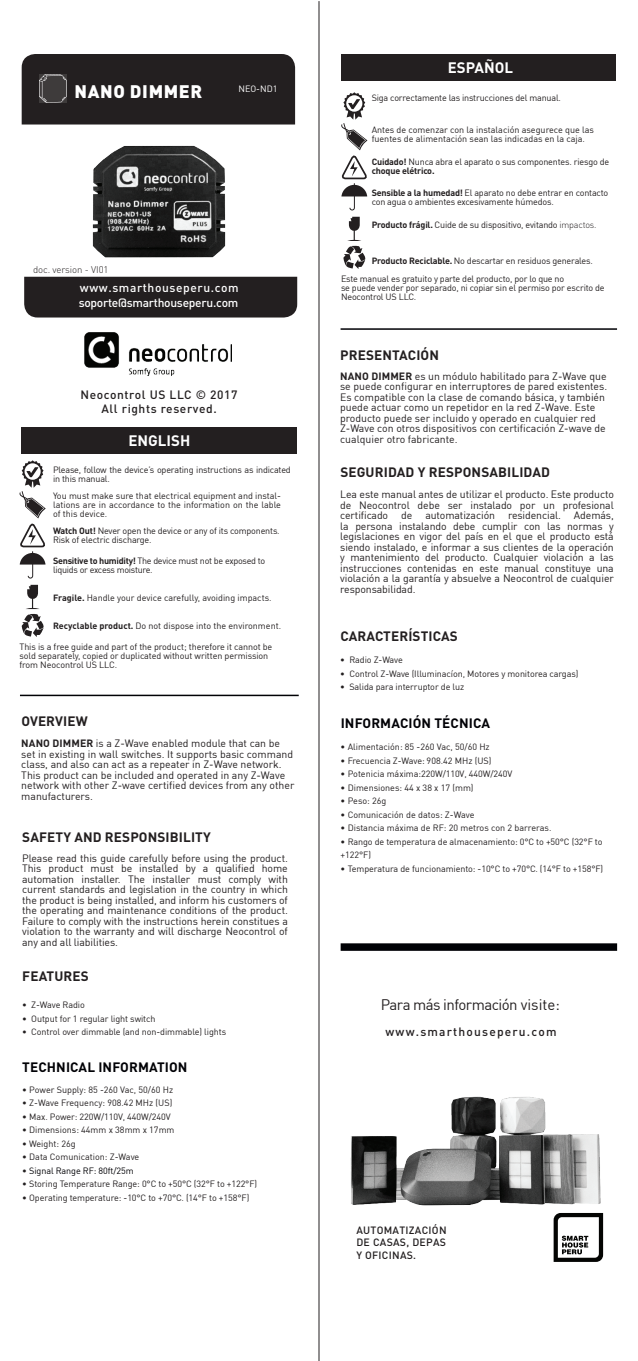
<style>
.page{position:relative;width:638px;height:1361px;background:#fff}
.page>*{position:absolute;margin:0;border:0;box-sizing:border-box;transform-origin:0 0}
.t1{font:900 18px "DIN Pro";letter-spacing:.035em;color:#fff}
.t2{font:15px "DIN";letter-spacing:-.035em;color:#231f20}
.t3{font:700 15px "DIN Pro";color:#fff}
.t4{font:700 13.5px "DIN Pro";letter-spacing:.01em;color:#231f20}
.t5{font:700 13.5px "DIN Pro";letter-spacing:.01em;color:#000105}
.t6{font:500 12px/15px "DIN Pro";letter-spacing:-.02em;color:#fff}
.t7{font:500 12px/13.5px "DIN Pro";letter-spacing:.05em;color:#231f20;text-align:center}
.t8{font:500 12px "DIN Pro";letter-spacing:.1em;color:#231f20}
.t9{font:10.5px/10.5px "DIN";color:#231f20}
.t10{font:500 10.5px/12.6px "DIN Pro";letter-spacing:.025em;color:#231f20;text-align:justify}
.t11{font:300 9.6px "DIN Pro";letter-spacing:-.01em;color:#231f20}
.t12{font:9px/9px "DIN";letter-spacing:-.01em;color:#231f20}
.t13{font:9px/9px "DIN";letter-spacing:-.03em;color:#231f20}
.t14{font:9px "DIN";letter-spacing:-.01em;color:#000105}
.t15{font:700 9px "DIN Pro";letter-spacing:-.02em;color:#231f20}
.t16{font:9px "DIN";color:#fff}
.s1{font-family:"DIN Pro";font-weight:700}
.s2{color:#231f20}
.s3{font-family:"DIN Pro";font-weight:300}
</style>
<div class="page">
<div style="left:22px;top:54px;width:273px;height:70px;background:#231f20"></div>
<div style="left:24px;top:277px;width:273px;height:40px;background:#231f20"></div>
<img style="left:85px;top:332px;width:147px;height:43px">
<hr style="left:319px;top:1px;width:1px;height:1360px;background:#231f20">
<div style="left:341px;top:943px;width:276px;height:8px;background:#000105"></div>
<svg style="left:22px;top:585px;width:22px;height:52px"></svg>
<svg style="left:19px;top:460px;width:27px;height:118px"></svg>
<div style="left:21px;top:427px;width:276px;height:27px;background:#231f20"></div>
<hr style="left:20px;top:694px;width:279px;height:2px;background:#000105">
<svg style="left:343px;top:217px;width:22px;height:52px"></svg>
<svg style="left:341px;top:92px;width:27px;height:118px"></svg>
<div style="left:341px;top:54px;width:274px;height:26px;background:#231f20"></div>
<hr style="left:340px;top:328px;width:277px;height:2px;background:#000105">
<svg style="left:36px;top:73px;width:36px;height:32px"></svg>
<img style="left:92px;top:145px;width:134px;height:113px">
<img style="left:350px;top:1096px;width:251px;height:110px">
<svg style="left:553px;top:1213px;width:50px;height:49px"></svg>
<h1 class="t1" style="left:75px;top:76px;width:129px">NANO DIMMER</h1>
<p class="t16" style="left:238px;top:83px;width:41px">NEO-ND1</p>
<p class="t11" style="left:33px;top:262px;width:77px">doc. version - VI01</p>
<h3 class="t6" style="left:79px;top:279px;width:162px">www.smarthouseperu.com soporte@smarthouseperu.com</h3>
<h3 class="t7" style="left:81px;top:387px;width:159px">Neocontrol US LLC © 2017<br>All rights reserved.</h3>
<h2 class="t3" style="left:128px;top:428px;width:63px">ENGLISH</h2>
<p class="t12" style="left:53px;top:465px;width:239px">Please, follow the device’s operating instructions as indicated in this manual.</p>
<p class="t12" style="left:53px;top:491px;width:229px;text-align:justify">You must make sure that electrical equipment and instal&shy;lations are in accordance to the information on the lable of this device.</p>
<p class="t12" style="left:53px;top:526px;width:228px"><span class="s1">Watch Out!</span> Never open the device or any of its components.<br>Risk of electric discharge.</p>
<p class="t13" style="left:53px;top:556px;width:214px"><span class="s1">Sensitive to humidity!</span> The device must not be exposed to liquids or excess moisture.</p>
<p class="t12" style="left:53px;top:593px;width:220px"><span class="s1">Fragile.</span> Handle your device carefully, avoiding impacts.</p>
<p class="t12" style="left:53px;top:621px;width:229px"><span class="s1">Recyclable product.</span> Do not dispose into the environment.</p>
<p class="t12" style="left:19px;top:642px;width:254px">This is a free guide and part of the product; therefore it cannot be sold separately, copied or duplicated without written permission from Neocontrol US LLC.</p>
<h3 class="t4" style="left:21px;top:710px;width:68px">OVERVIEW</h3>
<p class="t9" style="left:21px;top:738px;width:275px"><span class="s1">NANO DIMMER</span> is a Z-Wave enabled module that can be set in existing in wall switches. It supports basic command class, and also can act as a repeater in Z-Wave network.<br>This product can be included and operated in any Z-Wave network with other Z-wave certified devices from any other manufacturers.</p>
<h3 class="t4" style="left:22px;top:826px;width:190px">SAFETY AND RESPONSIBILITY</h3>
<p class="t9" style="left:22px;top:852px;width:267px;text-align:justify">Please read this guide carefully before using the product.<br>This product must be installed by a qualified home automation installer. The installer must comply with current standards and legislation in the country in which the product is being installed, and inform his customers of the operating and maintenance conditions of the product.<br>Failure to comply with the instructions herein constitues a violation to the warranty and will discharge Neocontrol of any and all liabilities.</p>
<h3 class="t4" style="left:22px;top:965px;width:68px">FEATURES</h3>
<p class="t12" style="left:22px;top:1000px;width:64px">• Z-Wave Radio</p>
<p class="t12" style="left:22px;top:1014px;width:135px">• Output for 1 regular light switch</p>
<p class="t12" style="left:22px;top:1027px;width:205px">• Control over dimmable (and non-dimmable) lights</p>
<h3 class="t5" style="left:22px;top:1055px;width:167px">TECHNICAL INFORMATION</h3>
<p class="t12" style="left:22px;top:1084px;width:152px">• Power Supply: 85 -260 Vac, 50/60 Hz</p>
<p class="t12" style="left:22px;top:1098px;width:152px">• Z-Wave Frequency: 908.42 MHz (US)</p>
<p class="t12" style="left:22px;top:1111px;width:150px">• Max. Power: 220W/110V, 440W/240V</p>
<p class="t12" style="left:22px;top:1125px;width:154px">• Dimensions: 44mm x 38mm x 17mm</p>
<p class="t12" style="left:22px;top:1138px;width:55px">• Weight: 26g</p>
<p class="t12" style="left:22px;top:1152px;width:119px">• Data Comunication: Z-Wave</p>
<p class="t14" style="left:22px;top:1164px;width:113px"><span class="s2">•</span> Signal Range RF: 80ft/25m</p>
<p class="t12" style="left:22px;top:1179px;width:236px">• Storing Temperature Range: 0°C to +50°C (32°F to +122°F)</p>
<p class="t12" style="left:22px;top:1192px;width:229px">• Operating temperature: -10°C to +70°C. (14°F to +158°F)</p>
<h2 class="t3" style="left:448px;top:55px;width:67px">ESPAÑOL</h2>
<p class="t12" style="left:372px;top:93px;width:191px">Siga correctamente las instrucciones del manual.</p>
<p class="t12" style="left:372px;top:125px;width:224px">Antes de comenzar con la instalación asegurece que las fuentes de alimentación sean las indicadas en la caja.</p>
<p class="t12" style="left:372px;top:157px;width:239px"><span class="s1">Cuidado!</span> Nunca abra el aparato o sus componentes. riesgo de</p>
<p class="t15" style="left:372px;top:163px;width:64px">choque elétrico.</p>
<p class="t12" style="left:372px;top:188px;width:238px"><span class="s1">Sensible a la humedad!</span> El aparato no debe entrar en contacto con agua o ambientes excesivamente húmedos.</p>
<p class="t12" style="left:372px;top:220px;width:226px"><span class="s1">Producto frágil.</span> Cuide de su dispositivo, evitando <span class="s3">impactos.</span></p>
<p class="t12" style="left:372px;top:256px;width:223px"><span class="s1">Producto Reciclable.</span> No descartar en residuos generales.</p>
<p class="t12" style="left:341px;top:274px;width:265px">Este manual es gratuito y parte del producto, por lo que no<br>se puede vender por separado, ni copiar sin el permiso por escrito de<br>Neocontrol US LLC.</p>
<h3 class="t4" style="left:340px;top:344px;width:100px">PRESENTACIÓN</h3>
<p class="t9" style="left:340px;top:371px;width:269px"><span class="s1">NANO DIMMER</span> es un módulo habilitado para Z-Wave que se puede configurar en interruptores de pared existentes.<br>Es compatible con la clase de comando básica, y también puede actuar como un repetidor en la red Z-Wave. Este producto puede ser incluido y operado en cualquier red Z-Wave con otros dispositivos con certificación Z-wave de cualquier otro fabricante.</p>
<h3 class="t4" style="left:340px;top:461px;width:211px">SEGURIDAD Y RESPONSABILIDAD</h3>
<p class="t9" style="left:340px;top:489px;width:275px;text-align:justify">Lea este manual antes de utilizar el producto. Este producto de Neocontrol debe ser instalado por un profesional certificado de automatización residencial. Además, la persona instalando debe cumplir con las normas y legislaciones en vigor del país en el que el producto está siendo instalado, e informar a sus clientes de la operación y mantenimiento del producto. Cualquier violación a las instrucciones contenidas en este manual constituye una violación a la garantía y absuelve a Neocontrol de cualquier responsabilidad.</p>
<h3 class="t4" style="left:340px;top:625px;width:119px">CARACTERÍSTICAS</h3>
<p class="t12" style="left:340px;top:655px;width:64px">• Radio Z-Wave</p>
<p class="t12" style="left:340px;top:669px;width:240px">• Control Z-Wave (Illuminacíon, Motores y monitorea cargas)</p>
<p class="t12" style="left:340px;top:682px;width:125px">• Salida para interruptor de luz</p>
<h3 class="t5" style="left:341px;top:711px;width:151px">INFORMACIÓN TÉCNICA</h3>
<p class="t12" style="left:341px;top:742px;width:151px">• Alimentación: 85 -260 Vac, 50/60 Hz</p>
<p class="t12" style="left:341px;top:755px;width:152px">• Frecuencia Z-Wave: 908.42 MHz (US)</p>
<p class="t12" style="left:341px;top:769px;width:173px">• Potenicia máxima:220W/110V, 440W/240V</p>
<p class="t12" style="left:341px;top:782px;width:135px">• Dimensiones: 44 x 38 x 17 (mm)</p>
<p class="t12" style="left:341px;top:796px;width:47px">• Peso: 26g</p>
<p class="t12" style="left:341px;top:809px;width:135px">• Comunicación de datos: Z-Wave</p>
<p class="t12" style="left:341px;top:823px;width:212px">• Distancia máxima de RF: 20 metros con 2 barreras.</p>
<p class="t12" style="left:341px;top:834px;width:263px;line-height:13.5px">• Rango de temperatura de almacenamiento: 0°C to +50°C (32°F to +122°F)</p>
<p class="t12" style="left:341px;top:863px;width:264px">• Temperatura de funcionamiento: -10°C to +70°C. (14°F to +158°F)</p>
<h2 class="t2" style="left:381px;top:995px;width:181px">Para más información visite:</h2>
<h3 class="t8" style="left:385px;top:1022px;width:173px">www.smarthouseperu.com</h3>
<p class="t10" style="left:356px;top:1222px;width:92px">AUTOMATIZACIÓN DE CASAS, DEPAS Y OFICINAS.</p>
</div>
